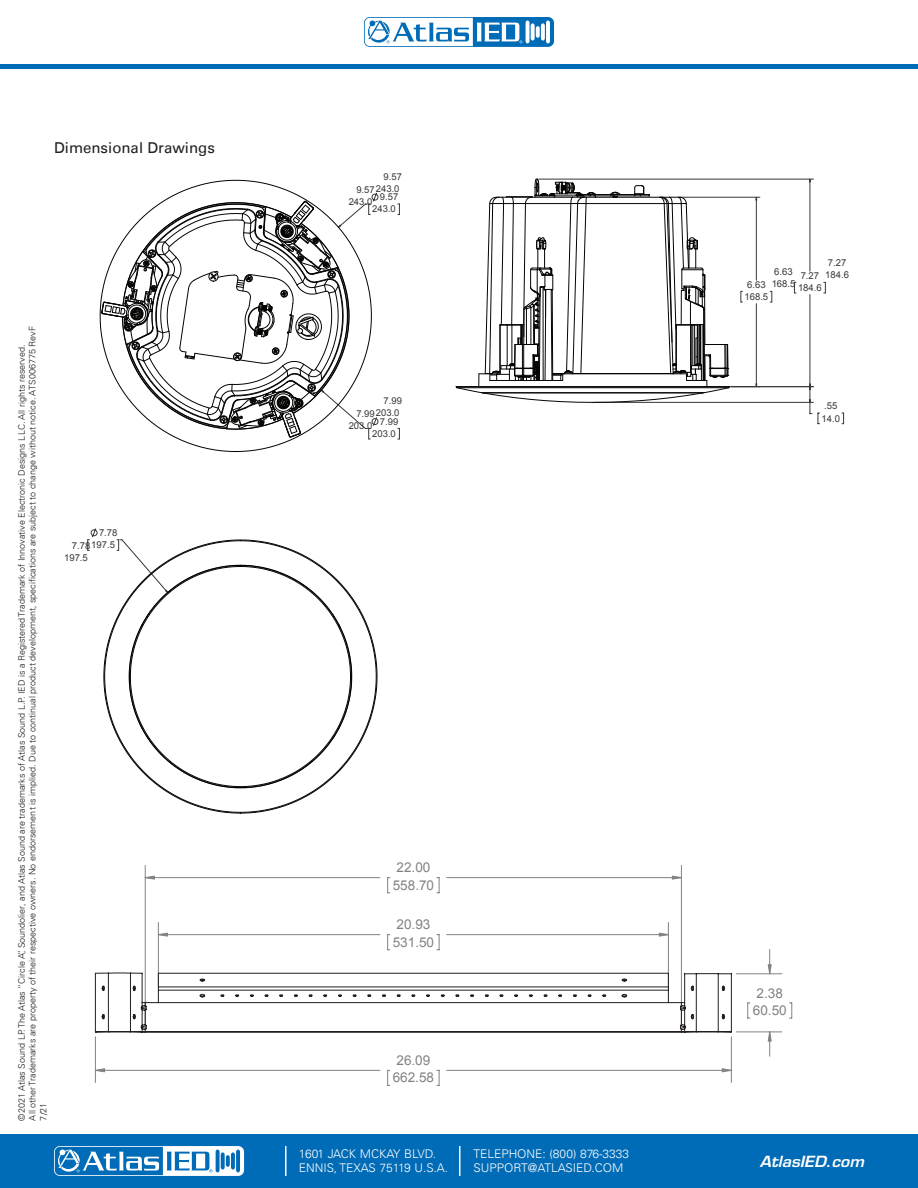
<style>
.page{position:relative;width:918px;height:1188px;background:#fff}
.page>*{position:absolute;margin:0;border:0;box-sizing:border-box;transform-origin:0 0}
.Spec_Chart_List{font:15px "Univers LT";color:#231f20}
.t1{font:italic 600 15px "Eurostile LT Std";color:#fff;scale:1.05 1}
.t2{font:13.5px/17.4px "Arial";color:#808285}
.t3{font:300 12px/13.5px "Univers LT";color:#fff}
.t4{font:9.45px/12.3px "Arial";color:#363736;text-align:right}
.t5{font:300 9px/10.8px "Univers LT";color:#231f20}
.s1{font-family:"Univers LT 45 Lt";font-weight:400}
</style>
<div class="page">
<div style="left:0;top:1134px;width:918px;height:54px;background:#006bb6"></div>
<svg style="left:54px;top:1146px;width:190px;height:30px"></svg>
<hr style="left:285px;top:1146px;width:2px;height:30px;background:#fff">
<hr style="left:459px;top:1146px;width:1px;height:30px;background:#fff">
<hr style="left:0;top:64px;width:918px;height:4px;background:#006bb6">
<svg style="left:364px;top:17px;width:190px;height:30px"></svg>
<svg style="left:526px;top:21px;width:4px;height:22px"></svg>
<hr style="left:546px;top:21px;width:4px;height:22px;background:#fff;border-radius:2px">
<svg style="left:531px;top:23px;width:4px;height:18px"></svg>
<svg style="left:541px;top:23px;width:4px;height:18px"></svg>
<svg style="left:536px;top:26px;width:4px;height:12px"></svg>
<svg style="left:365px;top:18px;width:157px;height:28px"></svg>
<svg style="left:398px;top:428px;width:2px;height:12px"></svg>
<svg style="left:398px;top:204px;width:2px;height:11px"></svg>
<svg style="left:100px;top:180px;width:192px;height:272px"></svg>
<svg style="left:101px;top:192px;width:277px;height:248px"></svg>
<svg style="left:87px;top:528px;width:10px;height:23px"></svg>
<svg style="left:104px;top:540px;width:273px;height:273px"></svg>
<svg style="left:130px;top:566px;width:221px;height:221px"></svg>
<svg style="left:818px;top:413px;width:2px;height:11px"></svg>
<svg style="left:842px;top:413px;width:2px;height:11px"></svg>
<hr style="left:594px;top:402px;width:219px;height:1px;background:#363736">
<svg style="left:770px;top:291px;width:3px;height:12px"></svg>
<hr style="left:810px;top:295px;width:1px;height:92px;background:#363736">
<hr style="left:810px;top:179px;width:1px;height:92px;background:#363736">
<hr style="left:731px;top:386px;width:82px;height:1px;background:#363736">
<hr style="left:539px;top:179px;width:274px;height:1px;background:#363736">
<svg style="left:824px;top:282px;width:2px;height:12px"></svg>
<svg style="left:794px;top:282px;width:2px;height:12px"></svg>
<svg style="left:809px;top:384px;width:3px;height:30px"></svg>
<svg style="left:456px;top:68px;width:304px;height:335px"></svg>
<svg style="left:387px;top:1072px;width:3px;height:14px"></svg>
<svg style="left:437px;top:1072px;width:3px;height:14px"></svg>
<hr style="left:731px;top:1037px;width:1px;height:46px;background:#808285">
<hr style="left:95px;top:1037px;width:1px;height:46px;background:#808285">
<hr style="left:145px;top:865px;width:1px;height:160px;background:#808285">
<hr style="left:681px;top:865px;width:1px;height:160px;background:#808285">
<svg style="left:789px;top:1003px;width:3px;height:16px"></svg>
<hr style="left:736px;top:1032px;width:46px;height:1px;background:#808285">
<hr style="left:736px;top:973px;width:46px;height:1px;background:#808285">
<svg style="left:95px;top:876px;width:676px;height:196px"></svg>
<svg style="left:94px;top:972px;width:638px;height:61px"></svg>
<p class="Spec_Chart_List" style="left:54px;top:138px;width:162px">Dimensional Drawings</p>
<p class="t5" style="left:16px;top:1120px;width:796px;rotate:-90deg">©2021 Atlas Sound LP. The Atlas “Circle A”, Soundolier, and Atlas Sound are trademarks of Atlas Sound L.P. IED is a Registered Trademark of Innovative Electronic Designs LLC. All rights reserved.<br>All other Trademarks are property of their respective owners. No endorsement is implied. Due to continual product development, specifications are subject to change without notice. ATS00<span class="s1">6775</span> RevF<br>7/21</p>
<p class="t4" style="left:72px;top:527px;width:47px">7.78<br>7.78197.5</p>
<p class="t4" style="left:64px;top:552px;width:25px">197.5</p>
<p class="t4" style="left:356px;top:171px;width:47px">9.57<br>9.57243.0</p>
<p class="t4" style="left:372px;top:191px;width:28px">9.57<br>243.0</p>
<p class="t4" style="left:349px;top:195px;width:25px">243.0</p>
<p class="t4" style="left:356px;top:395px;width:47px">7.99<br>7.99203.0</p>
<p class="t4" style="left:372px;top:415px;width:28px">7.99<br>203.0</p>
<p class="t4" style="left:349px;top:420px;width:25px">203.0</p>
<p class="t2" style="left:393px;top:859px;width:43px">22.00<br>558.70</p>
<p class="t2" style="left:393px;top:916px;width:43px">20.93<br>531.50</p>
<p class="t2" style="left:393px;top:1052px;width:43px">26.09<br>662.58</p>
<h3 class="t3" style="left:299px;top:1147px;width:151px">1601 JACK MCKAY BLVD.<br>ENNIS, TEXAS 75119 U.S.A.</h3>
<h3 class="t3" style="left:473px;top:1147px;width:157px">TELEPHONE: (800) 876-3333<br>SUPPORT@ATLASIED.COM</h3>
<p class="t4" style="left:825px;top:256px;width:25px;text-align:left">7.27<br>184.6</p>
<p class="t4" style="left:772px;top:266px;width:25px;text-align:left">6.63<br>168.5</p>
<p class="t4" style="left:798px;top:269px;width:25px;text-align:left">7.27<br>184.6</p>
<p class="t4" style="left:744px;top:278px;width:25px;text-align:left">6.63<br>168.5</p>
<p class="t4" style="left:822px;top:400px;width:20px;text-align:left">.55<br>14.0</p>
<p class="t2" style="left:753px;top:984px;width:35px">2.38<br>60.50</p>
<h1 class="t1" style="left:760px;top:1152px;width:101px">AtlasIED.com</h1>
</div>
